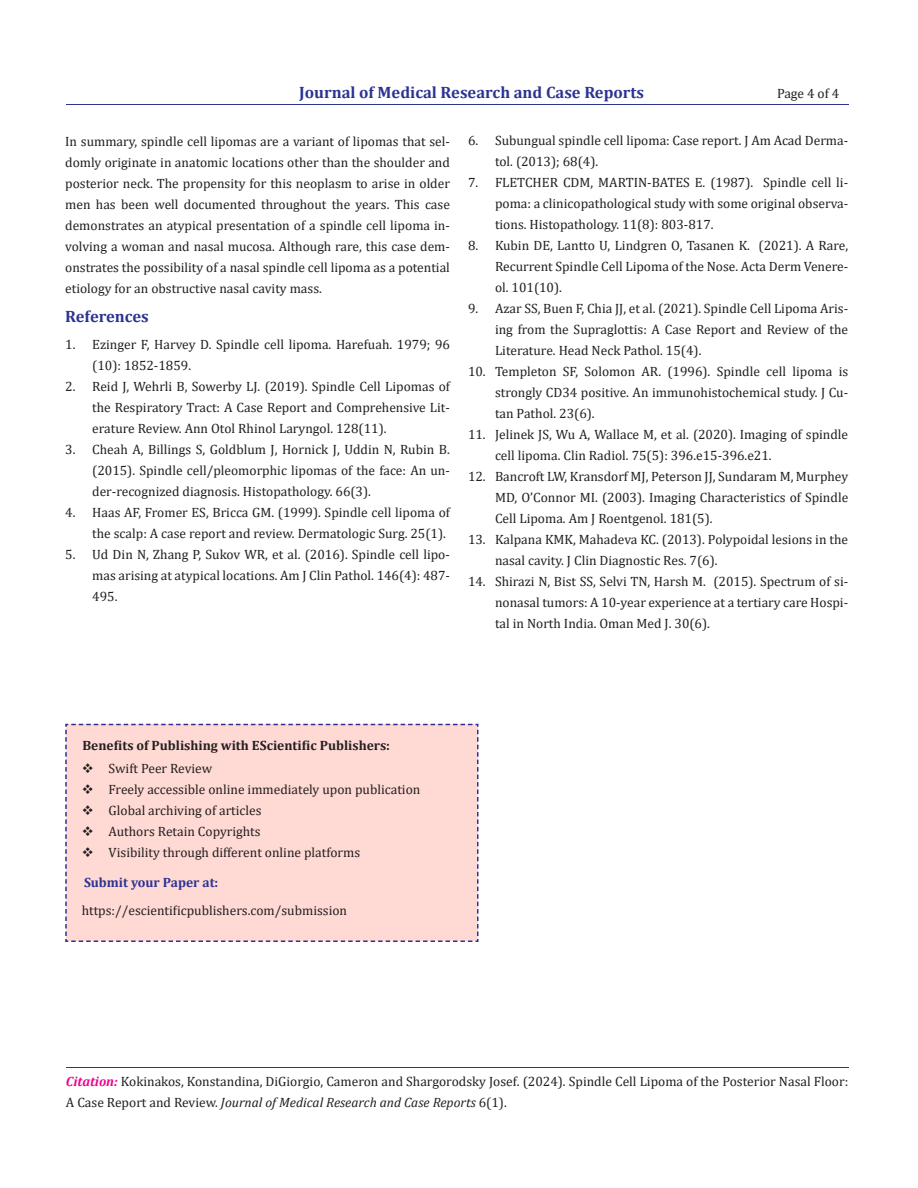
<style>
.page{position:relative;width:918px;height:1188px;background:#fff}
.page>*{position:absolute;margin:0;border:0;box-sizing:border-box;transform-origin:0 0}
.t1{font:700 16.5px "Cambria";color:#2b3393}
.t2{font:13.5px/21px "Cambria";color:#231f20;text-align:justify}
.t3{font:700 13.5px "Cambria";color:#231f20}
.t4{font:700 13.5px "Cambria";color:#2b3393}
.s1{font-weight:700;font-style:italic;color:#ed028c}
.s2{font-style:italic}
</style>
<div class="page">
<hr style="left:66px;top:105px;width:782px;height:1px;background:#2b3393">
<hr style="left:66px;top:1068px;width:782px;height:1px;background:#2b3393">
<div style="left:65px;top:723px;width:414px;height:219px;background:#ffd9d4"></div>
<p class="t1" style="left:299px;top:80px;width:346px">Journal of Medical Research and Case Reports</p>
<p class="t2" style="left:777px;top:83px;width:64px">Page 4 of 4</p>
<p class="t2" style="left:65px;top:130px;width:386px">In summary, spindle cell lipomas are a variant of lipomas that sel&shy;domly originate in anatomic locations other than the shoulder and posterior neck. The propensity for this neoplasm to arise in older men has been well documented throughout the years. This case demonstrates an atypical presentation of a spindle cell lipoma in&shy;volving a woman and nasal mucosa. Although rare, this case dem&shy;onstrates the possibility of a nasal spindle cell lipoma as a potential etiology for an obstructive nasal cavity mass.</p>
<p class="t1" style="left:65px;top:305px;width:85px">References</p>
<p class="t2" style="left:92px;top:334px;width:359px;text-indent:-27px">1. Ezinger F, Harvey D. Spindle cell lipoma. Harefuah. 1979; 96 (10): 1852-1859.</p>
<p class="t2" style="left:92px;top:376px;width:359px;text-indent:-27px">2. Reid J, Wehrli B, Sowerby LJ. (2019). Spindle Cell Lipomas of the Respiratory Tract: A Case Report and Comprehensive Lit&shy;erature Review. Ann Otol Rhinol Laryngol. 128(11).</p>
<p class="t2" style="left:92px;top:439px;width:359px;text-indent:-27px">3. Cheah A, Billings S, Goldblum J, Hornick J, Uddin N, Rubin B. (2015). Spindle cell/pleomorphic lipomas of the face: An un&shy;der-recognized diagnosis. Histopathology. 66(3).</p>
<p class="t2" style="left:65px;top:502px;width:386px;text-align:right">4. Haas AF, Fromer ES, Bricca GM. (1999). Spindle cell lipoma of the scalp: A case report and review. Dermatologic Surg. 25(1).</p>
<p class="t2" style="left:92px;top:544px;width:359px;text-indent:-27px">5. Ud Din N, Zhang P, Sukov WR, et al. (2016). Spindle cell lipo&shy;mas arising at atypical locations. Am J Clin Pathol. 146(4): 487- 495.</p>
<p class="t2" style="left:495px;top:130px;width:355px;text-indent:-27px">6. Subungual spindle cell lipoma: Case report. J Am Acad Derma&shy;tol. (2013); 68(4).</p>
<p class="t2" style="left:495px;top:172px;width:355px;text-indent:-27px">7. FLETCHER CDM, MARTIN‐BATES E. (1987). Spindle cell li&shy;poma: a clinicopathological study with some original observa&shy;tions. Histopathology. 11(8): 803-817.</p>
<p class="t2" style="left:495px;top:235px;width:355px;text-indent:-27px">8. Kubin DE, Lantto U, Lindgren O, Tasanen K. (2021). A Rare, Recurrent Spindle Cell Lipoma of the Nose. Acta Derm Venere&shy;ol. 101(10).</p>
<p class="t2" style="left:495px;top:298px;width:355px;text-indent:-27px">9. Azar SS, Buen F, Chia JJ, et al. (2021). Spindle Cell Lipoma Aris&shy;ing from the Supraglottis: A Case Report and Review of the Literature. Head Neck Pathol. 15(4).</p>
<p class="t2" style="left:495px;top:361px;width:355px;text-indent:-27px">10. Templeton SF, Solomon AR. (1996). Spindle cell lipoma is strongly CD34 positive. An immunohistochemical study. J Cu&shy;tan Pathol. 23(6).</p>
<p class="t2" style="left:495px;top:424px;width:355px;text-indent:-27px">11. Jelinek JS, Wu A, Wallace M, et al. (2020). Imaging of spindle cell lipoma. Clin Radiol. 75(5): 396.e15-396.e21.</p>
<p class="t2" style="left:495px;top:466px;width:355px;text-indent:-27px">12. Bancroft LW, Kransdorf MJ, Peterson JJ, Sundaram M, Murphey MD, O’Connor MI. (2003). Imaging Characteristics of Spindle Cell Lipoma. Am J Roentgenol. 181(5).</p>
<p class="t2" style="left:495px;top:529px;width:355px;text-indent:-27px">13. Kalpana KMK, Mahadeva KC. (2013). Polypoidal lesions in the nasal cavity. J Clin Diagnostic Res. 7(6).</p>
<p class="t2" style="left:495px;top:571px;width:355px;text-indent:-27px">14. Shirazi N, Bist SS, Selvi TN, Harsh M. (2015). Spectrum of si&shy;nonasal tumors: A 10-year experience at a tertiary care Hospi&shy;tal in North India. Oman Med J. 30(6).</p>
<p class="t3" style="left:82px;top:736px;width:309px">Benefits of Publishing with EScientific Publishers:</p>
<p class="t2" style="left:82px;top:757px;width:132px">❖ Swift Peer Review</p>
<p class="t2" style="left:82px;top:778px;width:340px">❖ Freely accessible online immediately upon publication</p>
<p class="t2" style="left:82px;top:799px;width:181px">❖ Global archiving of articles</p>
<p class="t2" style="left:82px;top:820px;width:180px">❖ Authors Retain Copyrights</p>
<p class="t2" style="left:82px;top:841px;width:280px">❖ Visibility through different online platforms</p>
<p class="t4" style="left:84px;top:872px;width:136px">Submit your Paper at:</p>
<p class="t2" style="left:82px;top:900px;width:267px">https://escientificpublishers.com/submission</p>
<p class="t2" style="left:66px;top:1071px;width:784px"><span class="s1">Citation:</span> Kokinakos, Konstandina, DiGiorgio, Cameron and Shargorodsky Josef. (2024). Spindle Cell Lipoma of the Posterior Nasal Floor:<br>A Case Report and Review. <span class="s2">Journal of Medical Research and Case Reports</span> 6(1).</p>
</div>
